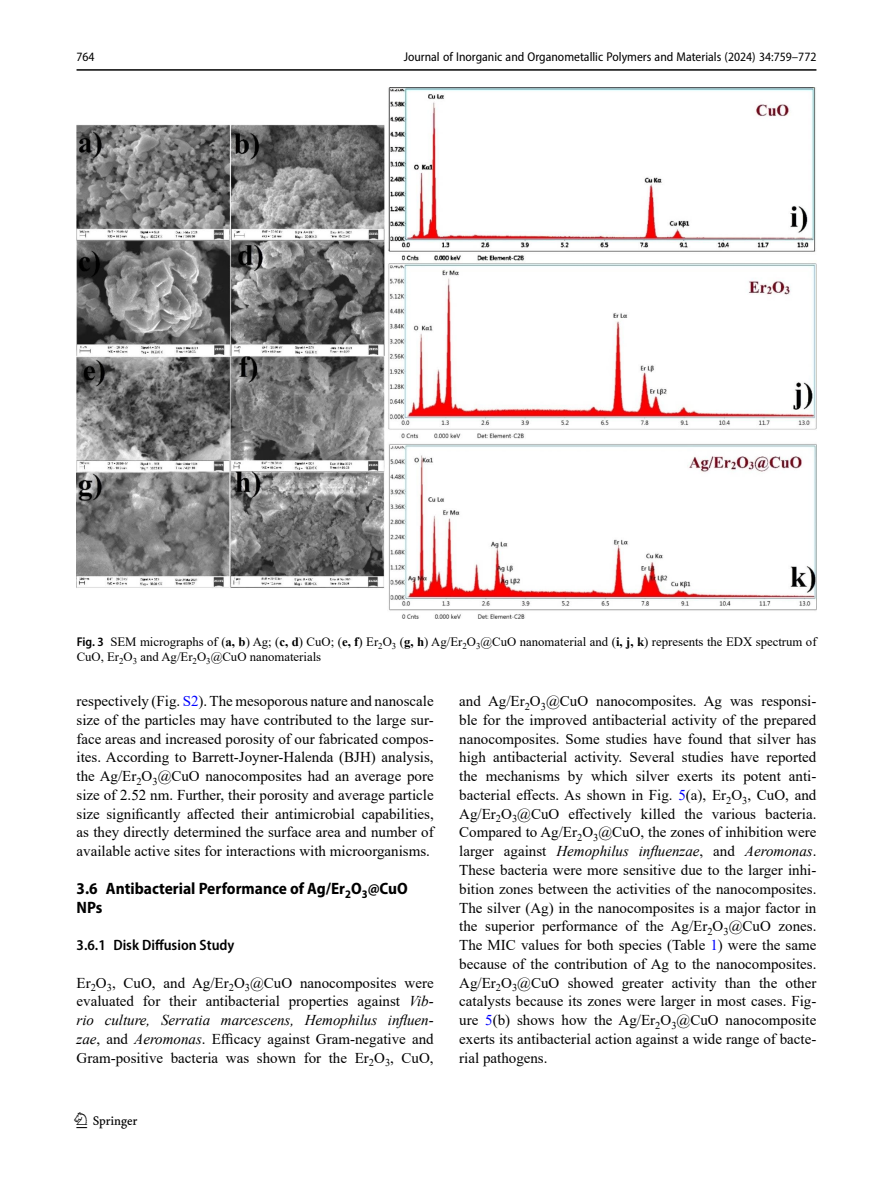
<style>
.page{position:relative;width:893px;height:1187px;background:#fff}
.page>*{position:absolute;margin:0;border:0;box-sizing:border-box;transform-origin:0 0}
.t1{font:22.5px "Springnew";color:#000}
.Head_2{font:700 semi-condensed 16.5px/18.8px "Myriad Pro";color:#000}
.Body_Text{font:15px/18.8px "Times New Roman";color:#000;text-align:justify}
.Head_3_after_2{font:600 semi-condensed 15px "Myriad Pro";color:#000}
.Figure_Caption{font:12.75px/15px "Times New Roman";color:#000}
.t2{font:semi-condensed 12.75px "Myriad Pro";color:#000}
.s1{font-family:"Myriad Pro";font-weight:600;font-stretch:semi-condensed}
.s2{font-weight:700}
.s3{color:#00f}
.s4{font-style:italic}
</style>
<div class="page">
<hr style="left:77px;top:69px;width:739px;height:2px;background:#000">
<img style="left:77px;top:87px;width:740px;height:531px">
<p class="t2" style="left:77px;top:49px;width:20px">764</p>
<p class="t2" style="left:404px;top:49px;width:414px">Journal of Inorganic and Organometallic Polymers and Materials (2024) 34:759–772</p>
<p class="Figure_Caption" style="left:77px;top:633px;width:741px"><span class="s1">Fig. 3</span> SEM micrographs of (<span class="s2">a, b</span>) Ag; (<span class="s2">c, d</span>) CuO; (<span class="s2">e, f</span>) Er<sub>2</sub>O<sub>3</sub> (<span class="s2">g, h</span>) Ag/Er<sub>2</sub>O<sub>3</sub>@CuO nanomaterial and (<span class="s2">i, j, k</span>) represents the EDX spectrum of<br>CuO, Er<sub>2</sub>O<sub>3</sub> and Ag/Er<sub>2</sub>O<sub>3</sub>@CuO nanomaterials</p>
<p class="Body_Text" style="left:77px;top:691px;width:359px">respectively (Fig. <span class="s3">S2</span>). The mesoporous nature and nanoscale size of the particles may have contributed to the large sur&shy;face areas and increased porosity of our fabricated compos&shy;ites. According to Barrett-Joyner-Halenda (BJH) analysis, the Ag/Er<sub>2</sub>O<sub>3</sub>@CuO nanocomposites had an average pore size of 2.52 nm. Further, their porosity and average particle size significantly affected their antimicrobial capabilities, as they directly determined the surface area and number of available active sites for interactions with microorganisms.</p>
<p class="Head_2" style="left:77px;top:878px;width:333px">3.6 Antibacterial Performance of Ag/Er<sub>2</sub>O<sub>3</sub>@CuO<br>NPs</p>
<p class="Head_3_after_2" style="left:77px;top:935px;width:159px">3.6.1 Disk Diffusion Study</p>
<p class="Body_Text" style="left:77px;top:972px;width:359px">Er<sub>2</sub>O<sub>3</sub>, CuO, and Ag/Er<sub>2</sub>O<sub>3</sub>@CuO nanocomposites were evaluated for their antibacterial properties against <span class="s4">Vib&shy;rio culture, Serratia marcescens, Hemophilus influen&shy;zae</span>, and <span class="s4">Aeromonas</span>. Efficacy against Gram-negative and Gram-positive bacteria was shown for the Er<sub>2</sub>O<sub>3</sub>, CuO,</p>
<h1 class="t1" style="left:77px;top:1107px;width:63px">1 3</h1>
<p class="Body_Text" style="left:459px;top:691px;width:359px">and Ag/Er<sub>2</sub>O<sub>3</sub>@CuO nanocomposites. Ag was responsi&shy;ble for the improved antibacterial activity of the prepared nanocomposites. Some studies have found that silver has high antibacterial activity. Several studies have reported the mechanisms by which silver exerts its potent anti&shy;bacterial effects. As shown in Fig. <span class="s3">5</span>(a), Er<sub>2</sub>O<sub>3</sub>, CuO, and Ag/Er<sub>2</sub>O<sub>3</sub>@CuO effectively killed the various bacteria.<br>Compared to Ag/Er<sub>2</sub>O<sub>3</sub>@CuO, the zones of inhibition were larger against <span class="s4">Hemophilus influenzae</span>, and <span class="s4">Aeromonas</span>.<br>These bacteria were more sensitive due to the larger inhi&shy;bition zones between the activities of the nanocomposites.<br>The silver (Ag) in the nanocomposites is a major factor in the superior performance of the Ag/Er<sub>2</sub>O<sub>3</sub>@CuO zones.<br>The MIC values for both species (Table <span class="s3">1</span>) were the same because of the contribution of Ag to the nanocomposites.<br>Ag/Er<sub>2</sub>O<sub>3</sub>@CuO showed greater activity than the other catalysts because its zones were larger in most cases. Fig&shy;ure <span class="s3">5</span>(b) shows how the Ag/Er<sub>2</sub>O<sub>3</sub>@CuO nanocomposite exerts its antibacterial action against a wide range of bacte&shy;rial pathogens.</p>
</div>
